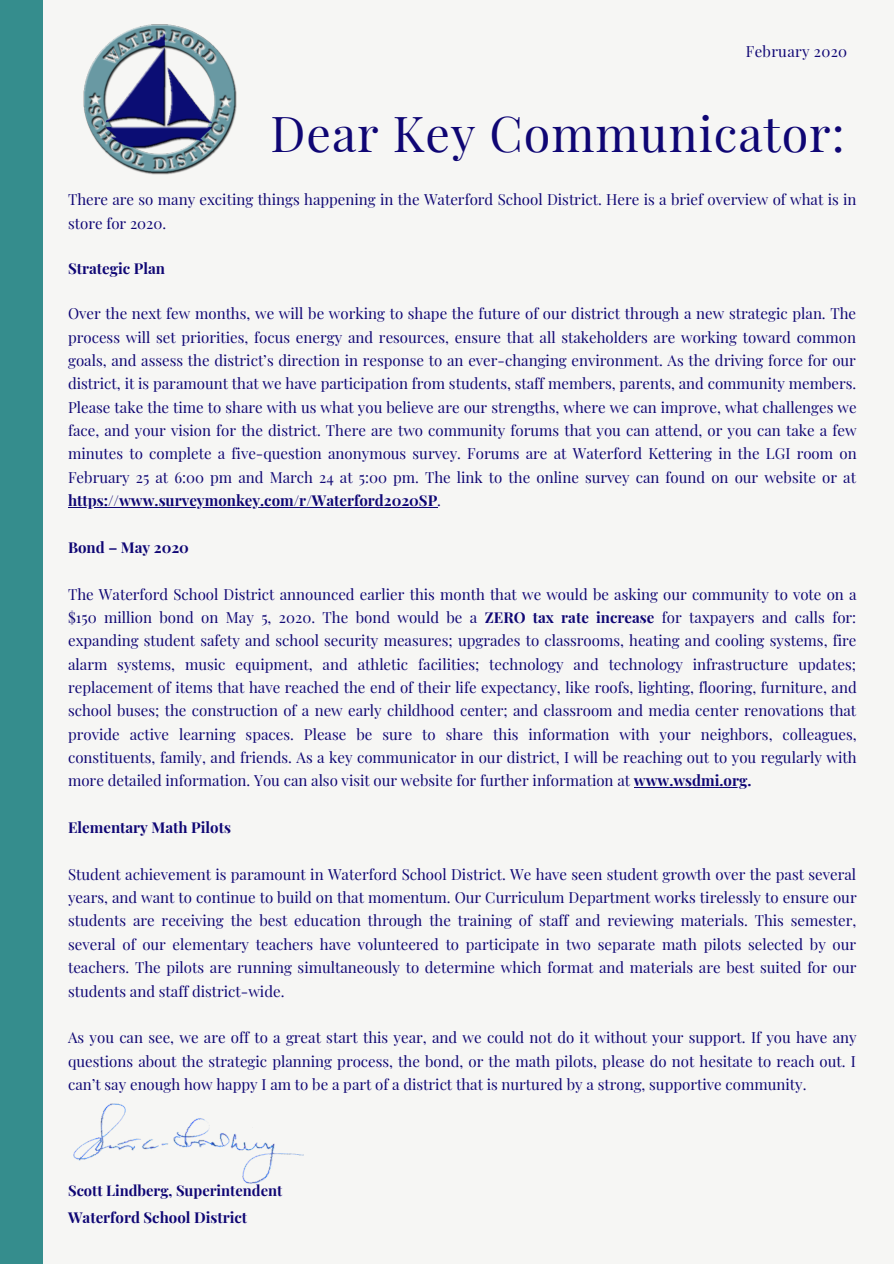
<style>
.page{position:relative;width:894px;height:1264px;background:#fff}
.page>*{position:absolute;margin:0;border:0;box-sizing:border-box;transform-origin:0 0}
.t1{font:48.45px "Playfair Display";letter-spacing:.02em;color:#0f0674}
.t2{font:15px/23.4px "Playfair Display";color:#0f0674;text-align:justify}
.t3{font:700 15px "Playfair Display";color:#0f0674}
.t4{font:15px "Playfair Display";letter-spacing:.02em;color:#0f0674}
.t5{font:700 14.7px "Playfair Display";color:#0f0674}
.s1{font-weight:700}
</style>
<div class="page">
<div style="left:0;top:0;width:893px;height:1263px;background:#f6f6f4"></div>
<img style="left:83px;top:24px;width:154px;height:151px">
<div style="left:0;top:0;width:43px;height:1263px;background:#358d8d"></div>
<hr style="left:68px;top:507px;width:369px;height:1px;background:#0f0674">
<hr style="left:633px;top:787px;width:114px;height:1px;background:#0f0674">
<img style="left:73px;top:1103px;width:230px;height:81px">
<p class="t4" style="left:745px;top:41px;width:103px">February 2020</p>
<h1 class="t1" style="left:270px;top:99px;width:575px">Dear Key Communicator:</h1>
<p class="t2" style="left:68px;top:187px;width:789px">There are so many exciting things happening in the Waterford School District. Here is a brief overview of what is in store for 2020.</p>
<p class="t3" style="left:68px;top:257px;width:98px">Strategic Plan</p>
<p class="t2" style="left:68px;top:301px;width:790px">Over the next few months, we will be working to shape the future of our district through a new strategic plan. The process will set priorities, focus energy and resources, ensure that all stakeholders are working toward common goals, and assess the district’s direction in response to an ever-changing environment. As the driving force for our district, it is paramount that we have participation from students, staff members, parents, and community members.<br>Please take the time to share with us what you believe are our strengths, where we can improve, what challenges we face, and your vision for the district. There are two community forums that you can attend, or you can take a few minutes to complete a five-question anonymous survey. Forums are at Waterford Kettering in the LGI room on February 25 at 6:00 pm and March 24 at 5:00 pm. The link to the online survey can found on our website or at <span class="s1">https://www.surveymonkey.com/r/Waterford2020SP</span>.</p>
<p class="t3" style="left:68px;top:536px;width:122px">Bond – May 2020</p>
<p class="t2" style="left:68px;top:581px;width:790px">The Waterford School District announced earlier this month that we would be asking our community to vote on a $150 million bond on May 5, 2020. The bond would be a <span class="s1">ZERO tax rate increase</span> for taxpayers and calls for: expanding student safety and school security measures; upgrades to classrooms, heating and cooling systems, fire alarm systems, music equipment, and athletic facilities; technology and technology infrastructure updates; replacement of items that have reached the end of their life expectancy, like roofs, lighting, flooring, furniture, and school buses; the construction of a new early childhood center; and classroom and media center renovations that provide active learning spaces. Please be sure to share this information with your neighbors, colleagues, constituents, family, and friends. As a key communicator in our district, I will be reaching out to you regularly with more detailed information. You can also visit our website for further information at <span class="s1">www.wsdmi.org.</span></p>
<p class="t3" style="left:68px;top:816px;width:164px">Elementary Math Pilots</p>
<p class="t2" style="left:68px;top:861px;width:789px">Student achievement is paramount in Waterford School District. We have seen student growth over the past several years, and want to continue to build on that momentum. Our Curriculum Department works tirelessly to ensure our students are receiving the best education through the training of staff and reviewing materials. This semester, several of our elementary teachers have volunteered to participate in two separate math pilots selected by our teachers. The pilots are running simultaneously to determine which format and materials are best suited for our students and staff district-wide.</p>
<p class="t2" style="left:68px;top:1025px;width:789px">As you can see, we are off to a great start this year, and we could not do it without your support. If you have any questions about the strategic planning process, the bond, or the math pilots, please do not hesitate to reach out. I can’t say enough how happy I am to be a part of a district that is nurtured by a strong, supportive community.</p>
<p class="t5" style="left:68px;top:1180px;width:216px">Scott Lindberg, Superintendent</p>
<p class="t3" style="left:68px;top:1207px;width:180px">Waterford School District</p>
</div>
